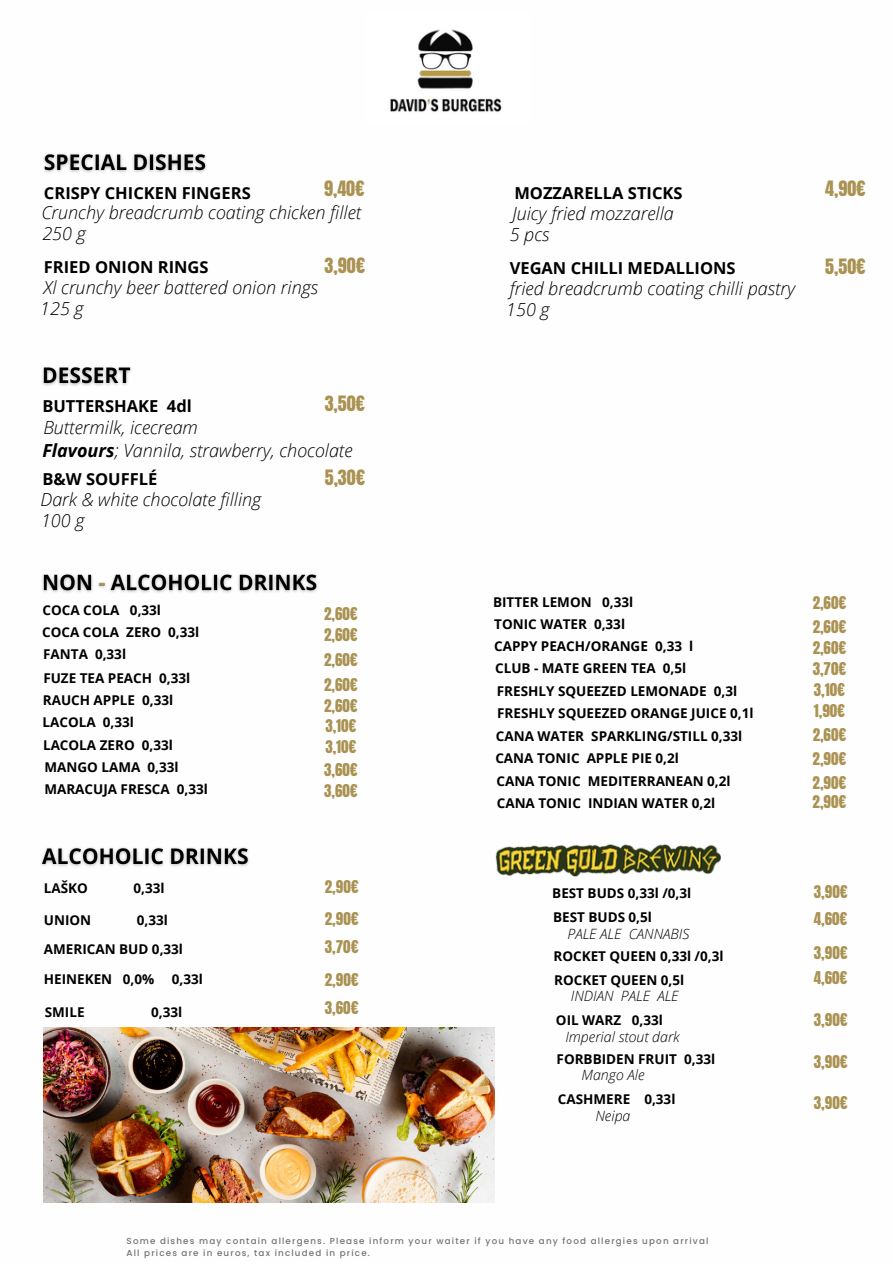
<style>
.page{position:relative;width:893px;height:1264px;background:#fff}
.page>*{position:absolute;margin:0;border:0;box-sizing:border-box;transform-origin:0 0}
.t1{font:italic 300 18px/21.1px "Open Sans";color:#000}
.t2{font:18px "Anton";color:#a99252}
.t3{font:700 16.5px "Open Sans";color:#000}
.t4{font:15px/20.9px "Anton";color:#a99252}
.t5{font:italic 300 14.1px "Open Sans";color:#000}
.t6{font:700 13.5px/22.4px "Open Sans";color:#000}
.t7{font:500 8.7px/11.7px "Poppins";letter-spacing:.135em;color:#737373}
.s1{font-weight:700}
</style>
<div class="page">
<img style="left:43px;top:153px;width:164px;height:20px">
<img style="left:390px;top:29px;width:112px;height:83px">
<img style="left:42px;top:367px;width:89px;height:19px">
<img style="left:42px;top:573px;width:276px;height:20px">
<img style="left:41px;top:847px;width:208px;height:20px">
<img style="left:495px;top:844px;width:225px;height:33px">
<img style="left:44px;top:1027px;width:451px;height:175px">
<h1 class="t2" style="left:324px;top:176px;width:42px">9,40€</h1>
<h1 class="t2" style="left:825px;top:176px;width:42px">4,90€</h1>
<p class="t3" style="left:514px;top:181px;width:170px">MOZZARELLA STICKS</p>
<h1 class="t1" style="left:512px;top:202px;width:163px">Juicy fried mozzarella</h1>
<p class="t3" style="left:509px;top:257px;width:227px">VEGAN CHILLI MEDALLIONS</p>
<h1 class="t1" style="left:506px;top:278px;width:290px">fried breadcrumb coating chilli pastry<br>150 g</h1>
<p class="t3" style="left:44px;top:181px;width:208px">CRISPY CHICKEN FINGERS</p>
<h1 class="t1" style="left:41px;top:201px;width:321px">Crunchy breadcrumb coating chicken fillet<br>250 g</h1>
<h1 class="t1" style="left:40px;top:277px;width:279px">Xl crunchy beer battered onion rings<br>125 g</h1>
<h1 class="t1" style="left:509px;top:223px;width:41px">5 pcs</h1>
<h1 class="t2" style="left:324px;top:253px;width:42px">3,90€</h1>
<h1 class="t2" style="left:825px;top:254px;width:42px">5,50€</h1>
<p class="t3" style="left:44px;top:256px;width:166px">FRIED ONION RINGS</p>
<p class="t3" style="left:42px;top:394px;width:151px">BUTTERSHAKE 4dl</p>
<h1 class="t2" style="left:325px;top:390px;width:42px">3,50€</h1>
<h1 class="t1" style="left:42px;top:416px;width:312px;line-height:22.2px">Buttermilk, icecream<br><span class="s1">Flavours</span>; Vannila, strawberry, chocolate</h1>
<h1 class="t1" style="left:40px;top:488px;width:222px">Dark &amp; white chocolate filling<br>100 g</h1>
<h1 class="t2" style="left:325px;top:464px;width:42px">5,30€</h1>
<p class="t3" style="left:42px;top:467px;width:116px">B&amp;W SOUFFLÉ</p>
<p class="t6" style="left:42px;top:599px;width:159px">COCA COLA 0,33l<br>COCA COLA ZERO 0,33l<br>FANTA 0,33l</p>
<p class="t6" style="left:43px;top:666px;width:167px">FUZE TEA PEACH 0,33l<br>RAUCH APPLE 0,33l<br>LACOLA 0,33l<br>LACOLA ZERO 0,33l<br>MANGO LAMA 0,33l<br>MARACUJA FRESCA 0,33l</p>
<p class="t6" style="left:44px;top:877px;width:46px">LAŠKO</p>
<p class="t6" style="left:133px;top:877px;width:33px">0,33l</p>
<p class="t6" style="left:44px;top:908px;width:49px">UNION</p>
<p class="t6" style="left:44px;top:905px;width:141px;line-height:28.8px;text-indent:93px">0,33l<br>AMERICAN BUD 0,33l</p>
<p class="t6" style="left:44px;top:967px;width:112px">HEINEKEN 0,0%</p>
<p class="t6" style="left:172px;top:967px;width:33px">0,33l</p>
<p class="t6" style="left:45px;top:1000px;width:41px">SMILE</p>
<p class="t6" style="left:151px;top:1000px;width:33px">0,33l</p>
<p class="t4" style="left:324px;top:603px;width:35px">2,60€<br>2,60€</p>
<p class="t4" style="left:324px;top:647px;width:35px;line-height:24.8px">2,60€<br>2,60€</p>
<p class="t4" style="left:324px;top:695px;width:35px;text-align:justify">2,60€ 3,10€ 3,10€</p>
<p class="t4" style="left:324px;top:759px;width:35px">3,60€<br>3,60€</p>
<p class="t4" style="left:325px;top:871px;width:35px;line-height:31.3px">2,90€<br>2,90€</p>
<p class="t4" style="left:325px;top:930px;width:35px;line-height:32.5px">3,70€<br>2,90€</p>
<p class="t4" style="left:325px;top:997px;width:35px">3,60€</p>
<p class="t6" style="left:493px;top:590px;width:262px">BITTER LEMON 0,33l<br>TONIC WATER 0,33l<br>CAPPY PEACH/ORANGE 0,33 l<br>CLUB - MATE GREEN TEA 0,5l<br>FRESHLY SQUEEZED LEMONADE 0,3l<br>FRESHLY SQUEEZED ORANGE JUICE 0,1l<br>CANA WATER SPARKLING/STILL 0,33l<br>CANA TONIC APPLE PIE 0,2l<br>CANA TONIC MEDITERRANEAN 0,2l<br>CANA TONIC INDIAN WATER 0,2l</p>
<p class="t6" style="left:552px;top:880px;width:141px;line-height:24.3px">BEST BUDS 0,33l /0,3l<br>BEST BUDS 0,5l</p>
<p class="t5" style="left:567px;top:923px;width:123px">PALE ALE CANNABIS</p>
<p class="t6" style="left:553px;top:943px;width:172px;line-height:24.3px">ROCKET QUEEN 0,33l /0,3l<br>ROCKET QUEEN 0,5l</p>
<p class="t5" style="left:571px;top:986px;width:109px">INDIAN PALE ALE</p>
<p class="t6" style="left:556px;top:1009px;width:108px">OIL WARZ 0,33l</p>
<p class="t5" style="left:565px;top:1026px;width:116px">Imperial stout dark</p>
<p class="t6" style="left:556px;top:1047px;width:160px">FORBBIDEN FRUIT 0,33l</p>
<p class="t5" style="left:581px;top:1065px;width:64px">Mango Ale</p>
<p class="t6" style="left:558px;top:1087px;width:119px">CASHMERE 0,33l</p>
<p class="t5" style="left:595px;top:1105px;width:36px">Neipa</p>
<p class="t7" style="left:127px;top:1235px;width:583px">Some dishes may contain allergens. Please inform your waiter if you have any food allergies upon arrival<br>All prices are in euros, tax included in price.</p>
<p class="t4" style="left:812px;top:590px;width:35px;line-height:24.5px">2,60€<br>2,60€</p>
<p class="t4" style="left:812px;top:637px;width:35px;text-align:justify">2,60€ 3,70€ 3,10€ 1,90€</p>
<p class="t4" style="left:812px;top:722px;width:35px;line-height:24px;text-align:justify">2,60€ 2,90€ 2,90€</p>
<p class="t4" style="left:812px;top:791px;width:35px">2,90€</p>
<p class="t4" style="left:813px;top:877px;width:35px;line-height:27.6px">3,90€<br>4,60€</p>
<p class="t4" style="left:813px;top:940px;width:35px;line-height:25.2px">3,90€<br>4,60€</p>
<p class="t4" style="left:813px;top:1009px;width:35px">3,90€</p>
<p class="t4" style="left:813px;top:1051px;width:35px">3,90€</p>
<p class="t4" style="left:813px;top:1092px;width:35px">3,90€</p>
</div>
